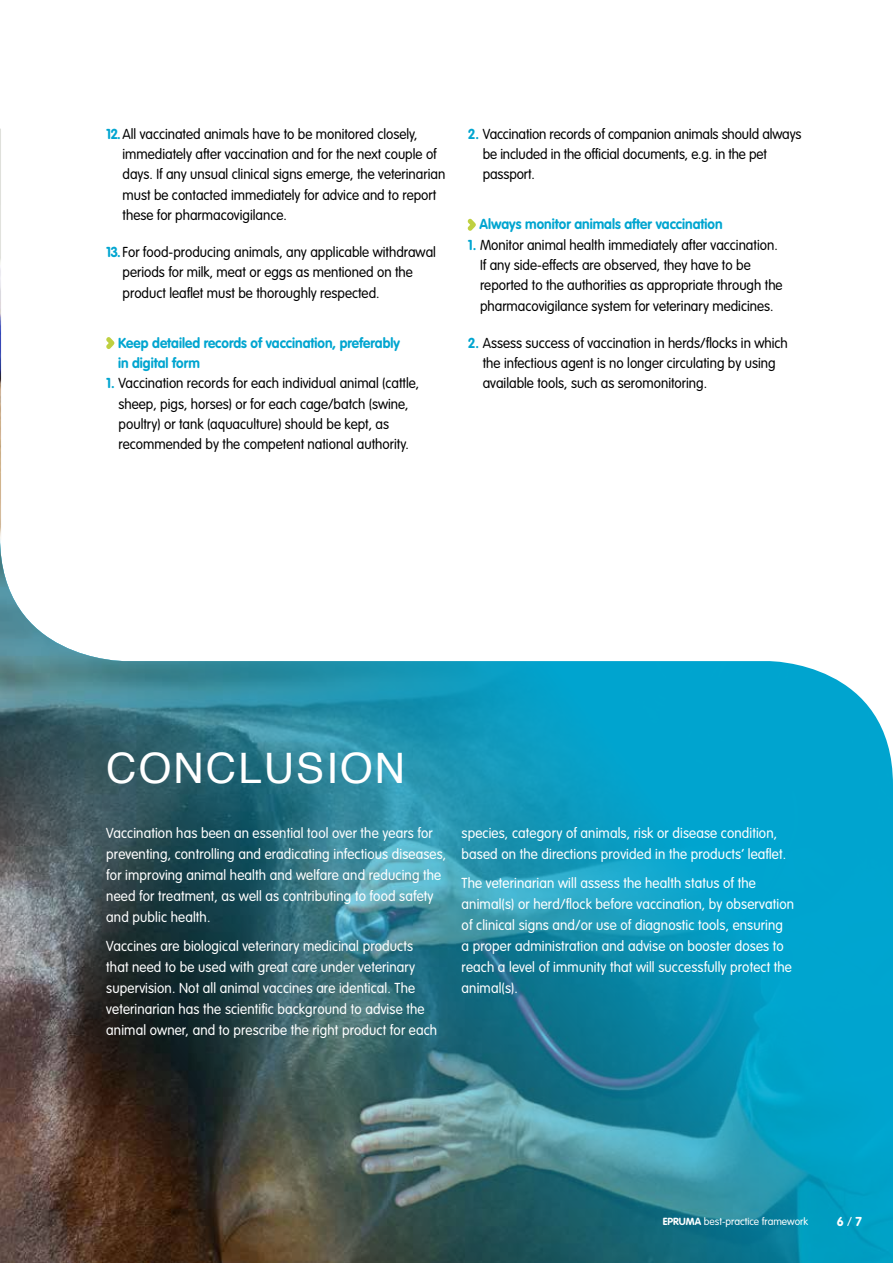
<style>
.page{position:relative;width:893px;height:1263px;background:#fff}
.page>*{position:absolute;margin:0;border:0;box-sizing:border-box;transform-origin:0 0}
.t1{font:42px "Helvetica";letter-spacing:.05em;color:#fff}
.t2{font:300 14.25px/20.2px "VAG Rounded";color:#000;scale:.95 1}
.t3{font:300 14.25px/21px "VAG Rounded";letter-spacing:.01em;color:#fff;scale:.95 1}
.t4{font:700 14.25px/20.2px "VAG Rounded";color:#00a5d0;scale:.95 1}
.t5{font:700 12.75px "VAG Rounded";color:#fff;scale:.95 1}
.t6{font:300 10.2px "VAG Rounded";color:#fff}
.s1{font-weight:700;color:#00a5d0}
.s2{font-weight:700}
.s3{font-weight:300}
</style>
<div class="page">
<img style="left:0;top:540px;width:893px;height:723px">
<svg style="left:106px;top:337px;width:8px;height:12px"></svg>
<svg style="left:468px;top:219px;width:8px;height:12px"></svg>
<img style="left:0;top:129px;width:1px;height:411px">
<p class="t2" style="left:123px;top:124px;width:341px;text-indent:-16px"><span class="s1">12.</span> All vaccinated animals have to be monitored closely, immediately after vaccination and for the next couple of days. If any unsual clinical signs emerge, the veterinarian must be contacted immediately for advice and to report these for pharmacovigilance.</p>
<p class="t2" style="left:123px;top:242px;width:331px;text-indent:-16px"><span class="s1">13.</span> For food-producing animals, any applicable withdrawal periods for milk, meat or eggs as mentioned on the product leaflet must be thoroughly respected.</p>
<p class="t4" style="left:118px;top:332px;width:298px">Keep detailed records of vaccination, preferably in digital form</p>
<p class="t2" style="left:119px;top:373px;width:318px;text-indent:-12px"><span class="s1">1.</span> Vaccination records for each individual animal (cattle, sheep, pigs, horses) or for each cage/batch (swine, poultry) or tank (aquaculture) should be kept, as recommended by the competent national authority.</p>
<p class="t2" style="left:483px;top:124px;width:337px;text-indent:-15px"><span class="s1">2.</span> Vaccination records of companion animals should always be included in the official documents, e.g. in the pet passport.</p>
<p class="t4" style="left:479px;top:214px;width:257px">Always monitor animals after vaccination</p>
<p class="t2" style="left:480px;top:235px;width:320px;text-indent:-12px"><span class="s1">1.</span> Monitor animal health immediately after vaccination.<br>If any side-effects are observed, they have to be reported to the authorities as appropriate through the pharmacovigilance system for veterinary medicines.</p>
<p class="t2" style="left:483px;top:333px;width:322px;text-indent:-15px"><span class="s1">2.</span> Assess success of vaccination in herds/flocks in which the infectious agent is no longer circulating by using available tools, such as seromonitoring.</p>
<h1 class="t1" style="left:106px;top:736px;width:300px">CONCLUSION</h1>
<p class="t3" style="left:106px;top:822px;width:359px">Vaccination has been an essential tool over the years for preventing, controlling and eradicating infectious diseases, for improving animal health and welfare and reducing the need for treatment, as well as contributing to food safety and public health.</p>
<p class="t3" style="left:106px;top:936px;width:350px">Vaccines are biological veterinary medicinal products that need to be used with great care under veterinary supervision. Not all animal vaccines are identical. The veterinarian has the scientific background to advise the animal owner, and to prescribe the right product for each</p>
<p class="t3" style="left:462px;top:822px;width:343px">species, category of animals, risk or disease condition, based on the directions provided in the products’ leaflet.</p>
<p class="t3" style="left:462px;top:873px;width:351px">The veterinarian will assess the health status of the animal(s) or herd/flock before vaccination, by observation of clinical signs and/or use of diagnostic tools, ensuring a proper administration and advise on booster doses to reach a level of immunity that will successfully protect the animal(s).</p>
<p class="t6" style="left:663px;top:1216px;width:147px"><span class="s2">EPRUMA</span> best-practice framework</p>
<p class="t5" style="left:837px;top:1214px;width:28px">6 <span class="s3">/</span> 7</p>
</div>
